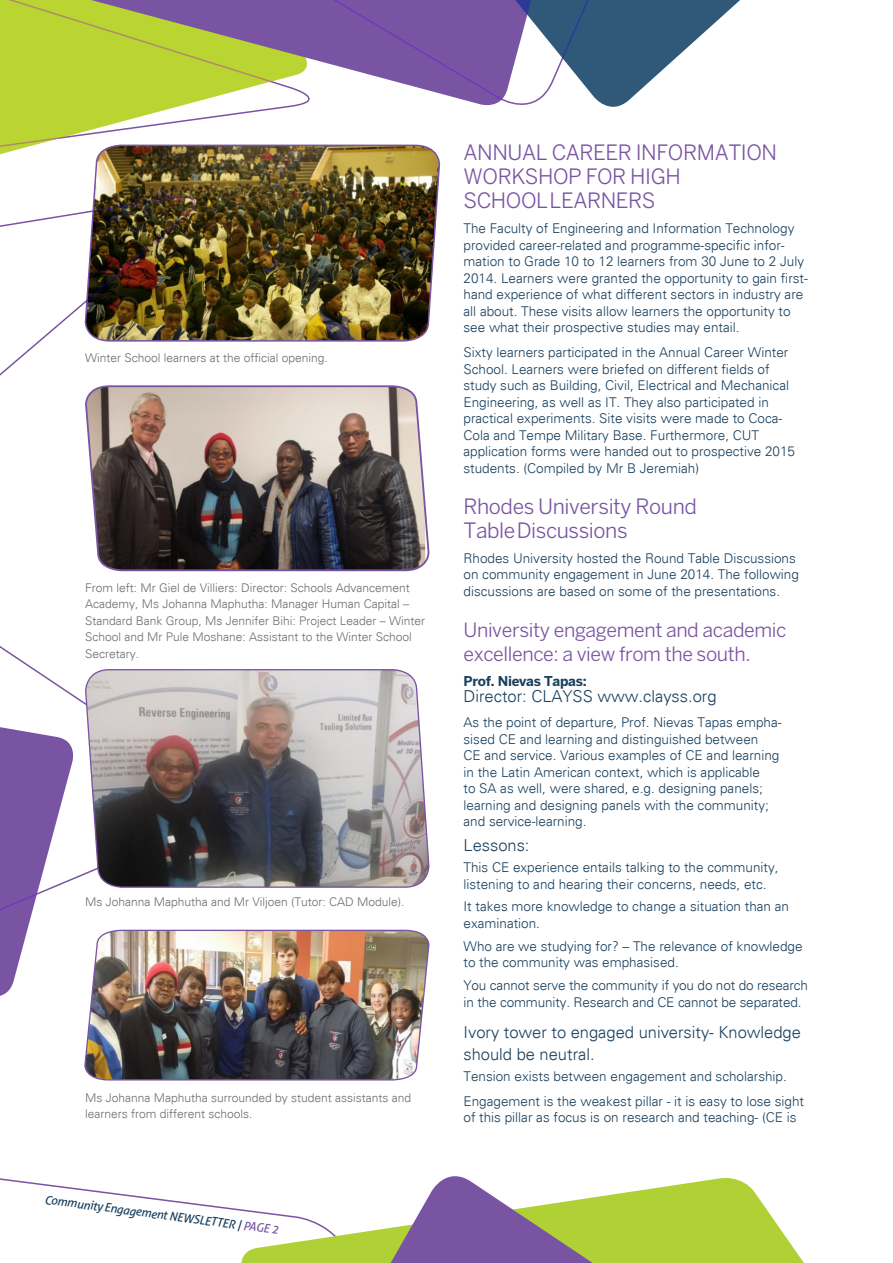
<style>
.page{position:relative;width:893px;height:1263px;background:#fff}
.page>*{position:absolute;margin:0;border:0;box-sizing:border-box;transform-origin:0 0}
.Heading_1{font:21px/24px "Benton Sans";letter-spacing:-.02em;color:#7954a2}
.Heading_1-2{font:19.5px/24px "Benton Sans";letter-spacing:-.02em;color:#7954a2}
.heading_2{font:300 16.5px/22.5px "Univers";color:#19405e}
.Body_text{font:300 13.5px/16.5px "Univers";color:#19405e}
.written_by{font:700 13.5px "Benton Sans";letter-spacing:-.02em;color:#19405e}
.t1{font:300 12px/16.5px "Univers";color:#6c6d70}
.t2{font:italic 12px "Aller";color:#19405e}
.s1{color:#7954a2}
</style>
<div class="page">
<svg style="left:95px;top:1192px;width:141px;height:19px"></svg>
<svg style="left:236px;top:1185px;width:568px;height:78px"></svg>
<svg style="left:631px;top:0;width:109px;height:98px"></svg>
<svg style="left:327px;top:1176px;width:421px;height:87px"></svg>
<svg style="left:0;top:0;width:631px;height:155px"></svg>
<img style="left:223px;top:385px;width:207px;height:187px">
<img style="left:84px;top:144px;width:357px;height:198px">
<img style="left:223px;top:929px;width:207px;height:152px">
<img style="left:0;top:195px;width:223px;height:997px">
<img style="left:84px;top:652px;width:346px;height:253px">
<p class="t1" style="left:85px;top:349px;width:244px">Winter School learners at the official opening.</p>
<p class="t1" style="left:85px;top:579px;width:342px">From left: Mr Giel de Villiers: Director: Schools Advancement Academy, Ms Johanna Maphutha: Manager Human Capital – Standard Bank Group, Ms Jennifer Bihi: Project Leader – Winter School and Mr Pule Moshane: Assistant to the Winter School Secretary.</p>
<p class="t1" style="left:85px;top:893px;width:321px">Ms Johanna Maphutha and Mr Viljoen (Tutor: CAD Module).</p>
<p class="t1" style="left:85px;top:1089px;width:328px">Ms Johanna Maphutha surrounded by student assistants and learners from different schools.</p>
<p class="t2" style="left:45px;top:1193px;width:238px;rotate:7deg">Community Engagement NEWSLETTER | <span class="s1">PAGE 2</span></p>
<p class="Heading_1" style="left:463px;top:140px;width:315px">ANNUAL CAREER INFORMATION<br>WORKSHOP FOR HIGH<br>SCHOOL LEARNERS</p>
<p class="Body_text" style="left:463px;top:220px;width:346px">The Faculty of Engineering and Information Technology provided career-related and programme-specific infor&shy;mation to Grade 10 to 12 learners from 30 June to 2 July 2014. Learners were granted the opportunity to gain first&shy;hand experience of what different sectors in industry are all about. These visits allow learners the opportunity to see what their prospective studies may entail.</p>
<p class="Body_text" style="left:463px;top:344px;width:333px">Sixty learners participated in the Annual Career Winter School. Learners were briefed on different fields of study such as Building, Civil, Electrical and Mechanical Engineering, as well as IT. They also participated in practical experiments. Site visits were made to Coca-Cola and Tempe Military Base. Furthermore, CUT application forms were handed out to prospective 2015 students. (Compiled by Mr B Jeremiah)</p>
<p class="Heading_1" style="left:463px;top:494px;width:235px">Rhodes University Round<br>Table Discussions</p>
<p class="Body_text" style="left:463px;top:550px;width:337px">Rhodes University hosted the Round Table Discussions on community engagement in June 2014. The following discussions are based on some of the presentations.</p>
<p class="Heading_1-2" style="left:463px;top:617px;width:324px">University engagement and academic excellence: a view from the south.</p>
<p class="written_by" style="left:463px;top:673px;width:125px">Prof. Nievas Tapas:</p>
<p class="heading_2" style="left:463px;top:685px;width:255px">Director: CLAYSS www.clayss.org</p>
<p class="Body_text" style="left:463px;top:714px;width:319px">As the point of departure, Prof. Nievas Tapas empha&shy;sised CE and learning and distinguished between<br>CE and service. Various examples of CE and learning in the Latin American context, which is applicable<br>to SA as well, were shared, e.g. designing panels; learning and designing panels with the community; and service-learning.</p>
<p class="heading_2" style="left:463px;top:834px;width:68px">Lessons:</p>
<p class="Body_text" style="left:463px;top:859px;width:317px">This CE experience entails talking to the community, listening to and hearing their concerns, needs, etc.</p>
<p class="Body_text" style="left:463px;top:898px;width:327px">It takes more knowledge to change a situation than an examination.</p>
<p class="Body_text" style="left:463px;top:938px;width:341px">Who are we studying for? – The relevance of knowledge to the community was emphasised.</p>
<p class="Body_text" style="left:463px;top:977px;width:346px">You cannot serve the community if you do not do research in the community. Research and CE cannot be separated.</p>
<p class="heading_2" style="left:463px;top:1020px;width:339px">Ivory tower to engaged university- Knowledge should be neutral.</p>
<p class="Body_text" style="left:463px;top:1068px;width:325px">Tension exists between engagement and scholarship.</p>
<p class="Body_text" style="left:463px;top:1093px;width:342px">Engagement is the weakest pillar - it is easy to lose sight of this pillar as focus is on research and teaching- (CE is</p>
</div>
